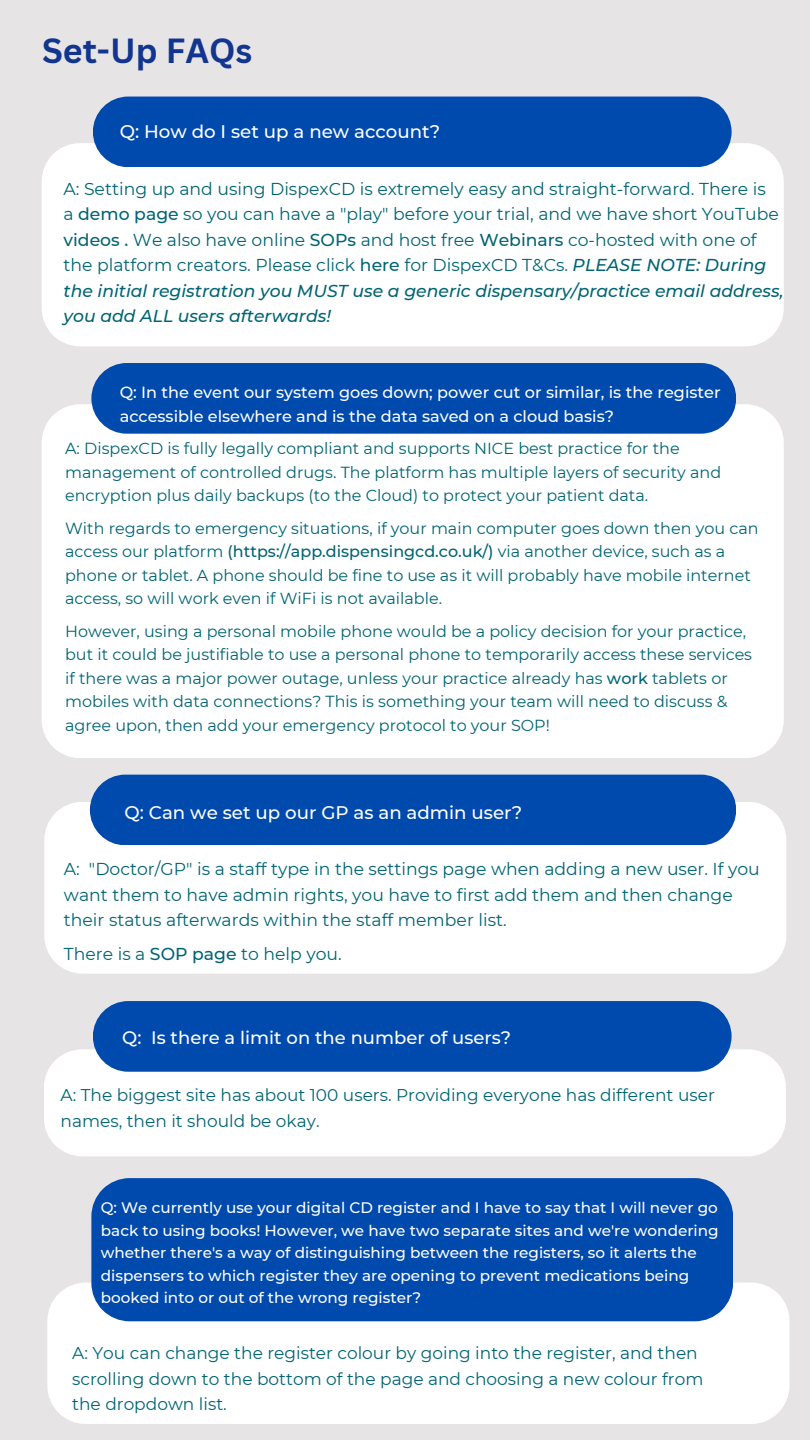
<style>
.page{position:relative;width:810px;height:1440px;background:#e7e4e6}
.page>*{position:absolute;margin:0;border:0;box-sizing:border-box;transform-origin:0 0}
.t1{font:700 34px "Canva Sans";color:#12368f}
.t2{font:500 18.2px "Montserrat";color:#fff}
.t3{font:500 18px "Montserrat";color:#fff}
.t4{font:17.2px/25.5px "Montserrat";color:#016473}
.t5{font:17px/25.5px "Montserrat";color:#016473}
.t6{font:500 16.1px/24px "Montserrat";color:#fefefe}
.t7{font:16px/23.5px "Montserrat";color:#016473}
.t8{font:500 15.2px/22.5px "Montserrat";color:#fff}
.s1{font-weight:500}
.s2{font-weight:500;font-style:italic}
</style>
<div class="page">
<div style="left:42px;top:404px;width:742px;height:354px;background:#fff"></div>
<div style="left:91px;top:363px;width:645px;height:71px;background:#004aad;border-radius:35px"></div>
<div style="left:42px;top:143px;width:742px;height:203px;background:#fff"></div>
<div style="left:93px;top:97px;width:639px;height:70px;background:#004aad;border-radius:35px"></div>
<div style="left:44px;top:802px;width:742px;height:172px;background:#fff"></div>
<div style="left:47px;top:1283px;width:742px;height:141px;background:#fff"></div>
<div style="left:44px;top:1049px;width:742px;height:107px;background:#fff"></div>
<div style="left:90px;top:775px;width:646px;height:70px;background:#004aad;border-radius:35px"></div>
<div style="left:93px;top:1001px;width:639px;height:71px;background:#004aad;border-radius:35px"></div>
<div style="left:91px;top:1178px;width:642px;height:143px;background:#004aad"></div>
<h1 class="t1" style="left:42px;top:27px;width:212px">Set-Up FAQs</h1>
<p class="t2" style="left:120px;top:121px;width:322px">Q: How do I set up a new account?</p>
<p class="t4" style="left:64px;top:176px;width:722px">A: Setting up and using DispexCD is extremely easy and straight-forward. There is<br>a <span class="s1">demo page</span> so you can have a "play" before your trial, and we have short YouTube <span class="s1">videos .</span> We also have online <span class="s1">SOPs</span> and host free <span class="s1">Webinars</span> co-hosted with one of the platform creators. Please click <span class="s1">here</span> for DispexCD T&amp;Cs. <span class="s2">PLEASE NOTE: During the initial registration you MUST use a generic dispensary/practice email address, you add ALL users afterwards!</span></p>
<p class="t6" style="left:120px;top:380px;width:603px">Q: In the event our system goes down; power cut or similar, is the register accessible elsewhere and is the data saved on a cloud basis?</p>
<h2 class="t7" style="left:65px;top:437px;width:658px">A: DispexCD is fully legally compliant and supports NICE best practice for the management of controlled drugs. The platform has multiple layers of security and encryption plus daily backups (to the Cloud) to protect your patient data.</h2>
<h4 class="t7" style="left:65px;top:516px;width:695px">With regards to emergency situations, if your main computer goes down then you can access our platform <span class="s1">(https://app.dispensingcd.co.uk/)</span> via another device, such as a phone or tablet. A phone should be fine to use as it will probably have mobile internet access, so will work even if WiFi is not available.</h4>
<p class="t7" style="left:65px;top:619px;width:689px">However, using a personal mobile phone would be a policy decision for your practice, but it could be justifiable to use a personal phone to temporarily access these services</p>
<p class="t7" style="left:65px;top:666px;width:664px;text-align:justify">if there was a major power outage, unless your practice already has <span class="s1">work</span> tablets or mobiles with data connections? This is something your team will need to discuss &amp; agree upon, then add your emergency protocol to your SOP!</p>
<h3 class="t2" style="left:125px;top:801px;width:399px">Q: Can we set up our GP as an admin user?</h3>
<h2 class="t4" style="left:64px;top:856px;width:697px">A: "Doctor/GP" is a staff type in the settings page when adding a new user. If you want them to have admin rights, you have to first add them and then change their status afterwards within the staff member list.</h2>
<h3 class="t4" style="left:64px;top:941px;width:279px">There is a <span class="s1">SOP page</span> to help you.</h3>
<h4 class="t3" style="left:122px;top:1026px;width:390px">Q: Is there a limit on the number of users?</h4>
<h3 class="t5" style="left:61px;top:1082px;width:656px">A: The biggest site has about 100 users. Providing everyone has different user names, then it should be okay.</h3>
<h3 class="t8" style="left:101px;top:1197px;width:619px">Q: We currently use your digital CD register and I have to say that I will never go back to using books! However, we have two separate sites and we're wondering whether there's a way of distinguishing between the registers, so it alerts the dispensers to which register they are opening to prevent medications being booked into or out of the wrong register?</h3>
<h2 class="t5" style="left:72px;top:1340px;width:633px">A: You can change the register colour by going into the register, and then scrolling down to the bottom of the page and choosing a new colour from the dropdown list.</h2>
</div>
